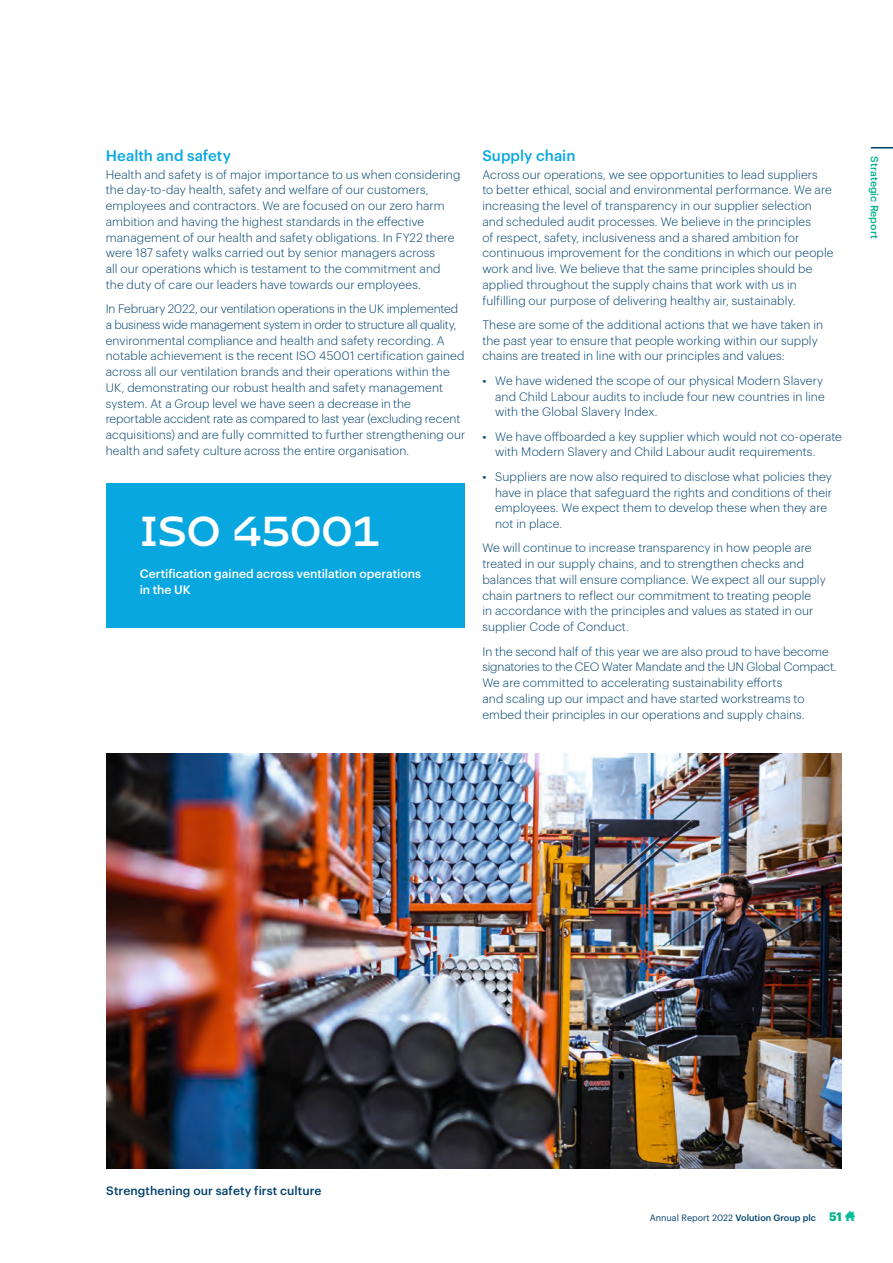
<style>
.page{position:relative;width:893px;height:1263px;background:#fff}
.page>*{position:absolute;margin:0;border:0;box-sizing:border-box;transform-origin:0 0}
.KPI_Big_Fig_targets{font:300 42px "Mohol";color:#fff}
.Subhead_1{font:500 15px "Graphik";letter-spacing:.005em;color:#08a7e0}
.Body_Text{font:300 12px/15.8px "Graphik";letter-spacing:.01em;color:#00416d}
.Chart_Title{font:500 12px/15.8px "Graphik";color:#fff}
.Subhead_3{font:500 12px "Graphik";letter-spacing:.01em;color:#00416d}
.t1{font:500 10.5px "Graphik";color:#05b08d}
.t2{font:9px "Graphik";color:#00416d}
.s1{font-weight:400}
.s2{font-weight:500}
.s3{font-weight:700;font-size:12px;color:#05b08d}
</style>
<div class="page">
<hr style="left:871px;top:147px;width:22px;height:2px;background:#00416d">
<svg style="left:845px;top:1212px;width:9px;height:8px"></svg>
<div style="left:106px;top:483px;width:359px;height:145px;background:#08a7e0"></div>
<img style="left:106px;top:753px;width:736px;height:415px">
<p class="Subhead_1" style="left:106px;top:144px;width:127px">Health and safety</p>
<p class="Body_Text" style="left:106px;top:165px;width:356px">Health and safety is of major importance to us when considering the day-to-day health, safety and welfare of our customers, employees and contractors. We are focused on our zero harm ambition and having the highest standards in the effective management of our health and safety obligations. In FY22 there were 187 safety walks carried out by senior managers across<br>all our operations which is testament to the commitment and the duty of care our leaders have towards our employees.</p>
<p class="Body_Text" style="left:106px;top:300px;width:361px">In February 2022, our ventilation operations in the UK implemented a business wide management system in order to structure all quality, environmental compliance and health and safety recording. A notable achievement is the recent ISO 45001 certification gained across all our ventilation brands and their operations within the UK, demonstrating our robust health and safety management system. At a Group level we have seen a decrease in the reportable accident rate as compared to last year (excluding recent acquisitions) and are fully committed to further strengthening our health and safety culture across the entire organisation.</p>
<p class="KPI_Big_Fig_targets" style="left:140px;top:507px;width:241px">ISO 45001</p>
<p class="Chart_Title" style="left:140px;top:565px;width:283px">Certification gained across ventilation operations in the UK</p>
<p class="Subhead_1" style="left:482px;top:144px;width:95px">Supply chain</p>
<p class="Body_Text" style="left:482px;top:165px;width:353px">Across our operations, we see opportunities to lead suppliers<br>to better ethical, social and environmental performance. We are increasing the level of transparency in our supplier selection and scheduled audit processes. We believe in the principles<br>of respect, safety, inclusiveness and a shared ambition for continuous improvement for the conditions in which our people work and live. We believe that the same principles should be applied throughout the supply chains that work with us in fulfilling our purpose of delivering healthy air, sustainably.</p>
<p class="Body_Text" style="left:482px;top:316px;width:342px">These are some of the additional actions that we have taken in the past year to ensure that people working within our supply chains are treated in line with our principles and values:</p>
<p class="Body_Text" style="left:495px;top:372px;width:331px;text-indent:-13px"><span class="s1">•</span> We have widened the scope of our physical Modern Slavery and Child Labour audits to include four new countries in line with the Global Slavery Index.</p>
<p class="Body_Text" style="left:495px;top:428px;width:348px;text-indent:-13px"><span class="s1">•</span> We have offboarded a key supplier which would not co-operate with Modern Slavery and Child Labour audit requirements.</p>
<p class="Body_Text" style="left:495px;top:468px;width:338px;text-indent:-13px"><span class="s1">•</span> Suppliers are now also required to disclose what policies they have in place that safeguard the rights and conditions of their employees. We expect them to develop these when they are not in place.</p>
<p class="Body_Text" style="left:482px;top:539px;width:345px">We will continue to increase transparency in how people are treated in our supply chains, and to strengthen checks and balances that will ensure compliance. We expect all our supply chain partners to reflect our commitment to treating people<br>in accordance with the principles and values as stated in our supplier Code of Conduct.</p>
<p class="Body_Text" style="left:482px;top:642px;width:356px">In the second half of this year we are also proud to have become signatories to the CEO Water Mandate and the UN Global Compact.<br>We are committed to accelerating sustainability efforts<br>and scaling up our impact and have started workstreams to embed their principles in our operations and supply chains.</p>
<p class="t1" style="left:882px;top:156px;width:84px;rotate:90deg">Strategic Report</p>
<p class="Subhead_3" style="left:106px;top:1181px;width:217px">Strengthening our safety first culture</p>
<p class="t2" style="left:650px;top:1210px;width:194px">Annual Report 2022 <span class="s2">Volution Group plc</span> <span class="s3">51</span></p>
</div>
